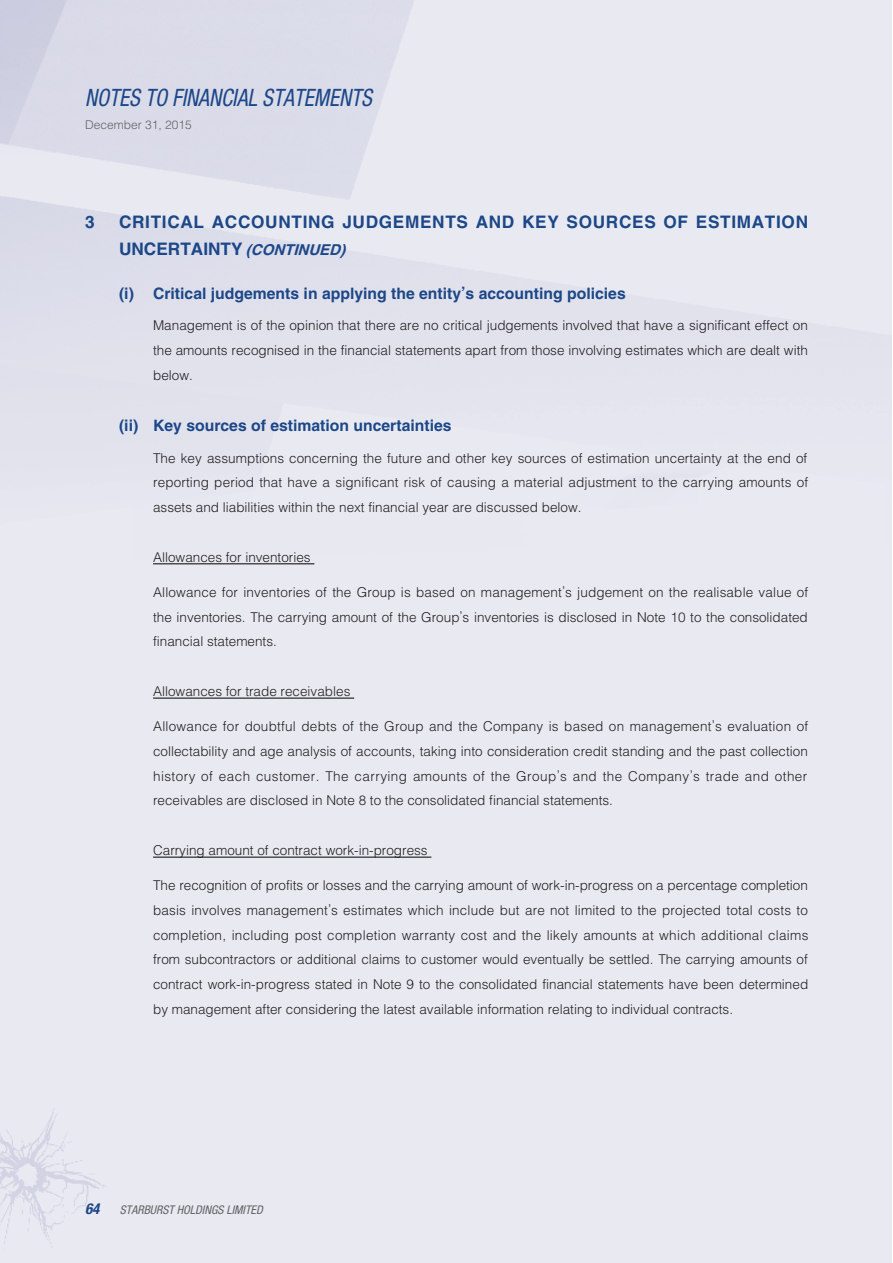
<style>
.page{position:relative;width:893px;height:1263px;background:#fff}
.page>*{position:absolute;margin:0;border:0;box-sizing:border-box;transform-origin:0 0}
.t1{font:italic condensed 24px "Helvetica Neue LT Std";color:#1c4788;scale:.9 1}
._3__標題{font:700 17.25px/27px "Helvetica LT Std";letter-spacing:.04em;color:#1c4788}
._4__副標題{font:700 15.75px "Helvetica LT Std";color:#1c4788}
.t2{font:italic 700 condensed 15px "Helvetica Neue LT Std";color:#1c4788}
._1__內文{font:300 13.5px/24.8px "Helvetica LT Std";color:#231f20;text-align:justify}
._5__副副標題{font:300 13.5px "Helvetica LT Std";color:#231f20}
.t3{font:italic condensed 12px "Helvetica Neue LT Std";color:#636366}
.t4{font:300 12px "Helvetica LT Std";color:#636366}
.s1{font-style:italic;font-size:15px}
</style>
<div class="page">
<hr style="left:153px;top:563px;width:161px;height:1px;background:#000">
<hr style="left:153px;top:698px;width:201px;height:1px;background:#000">
<hr style="left:153px;top:857px;width:278px;height:1px;background:#000">
<h1 class="t1" style="left:85px;top:84px;width:320px">NOTES TO FINANCIAL STATEMENTS</h1>
<p class="t4" style="left:85px;top:117px;width:108px">December 31, 2015</p>
<p class="_3__標題" style="left:85px;top:208px;width:11px">3</p>
<p class="_3__標題" style="left:119px;top:208px;width:691px">CRITICAL ACCOUNTING JUDGEMENTS AND KEY SOURCES OF ESTIMATION<br>UNCERTAINTY <span class="s1">(CONTINUED)</span></p>
<p class="_4__副標題" style="left:119px;top:284px;width:508px">(i) Critical judgements in applying the entity’s accounting policies</p>
<p class="_1__內文" style="left:153px;top:313px;width:656px">Management is of the opinion that there are no critical judgements involved that have a significant effect on the amounts recognised in the financial statements apart from those involving estimates which are dealt with below.</p>
<p class="_4__副標題" style="left:119px;top:416px;width:334px">(ii) Key sources of estimation uncertainties</p>
<p class="_1__內文" style="left:153px;top:445px;width:657px">The key assumptions concerning the future and other key sources of estimation uncertainty at the end of reporting period that have a significant risk of causing a material adjustment to the carrying amounts of assets and liabilities within the next financial year are discussed below.</p>
<p class="_5__副副標題" style="left:153px;top:548px;width:159px">Allowances for inventories</p>
<p class="_1__內文" style="left:153px;top:579px;width:657px">Allowance for inventories of the Group is based on management’s judgement on the realisable value of the inventories. The carrying amount of the Group’s inventories is disclosed in Note 10 to the consolidated financial statements.</p>
<p class="_1__內文" style="left:153px;top:678px;width:199px">Allowances for trade receivables</p>
<p class="_1__內文" style="left:153px;top:714px;width:657px">Allowance for doubtful debts of the Group and the Company is based on management’s evaluation of collectability and age analysis of accounts, taking into consideration credit standing and the past collection history of each customer. The carrying amounts of the Group’s and the Company’s trade and other receivables are disclosed in Note 8 to the consolidated financial statements.</p>
<p class="_1__內文" style="left:153px;top:837px;width:276px">Carrying amount of contract work-in-progress</p>
<p class="_1__內文" style="left:153px;top:873px;width:657px">The recognition of profits or losses and the carrying amount of work-in-progress on a percentage completion basis involves management’s estimates which include but are not limited to the projected total costs to completion, including post completion warranty cost and the likely amounts at which additional claims from subcontractors or additional claims to customer would eventually be settled. The carrying amounts of contract work-in-progress stated in Note 9 to the consolidated financial statements have been determined by management after considering the latest available information relating to individual contracts.</p>
<p class="t2" style="left:85px;top:1200px;width:16px">64</p>
<p class="t3" style="left:120px;top:1203px;width:144px">STARBURST HOLDINGS LIMITED</p>
</div>
